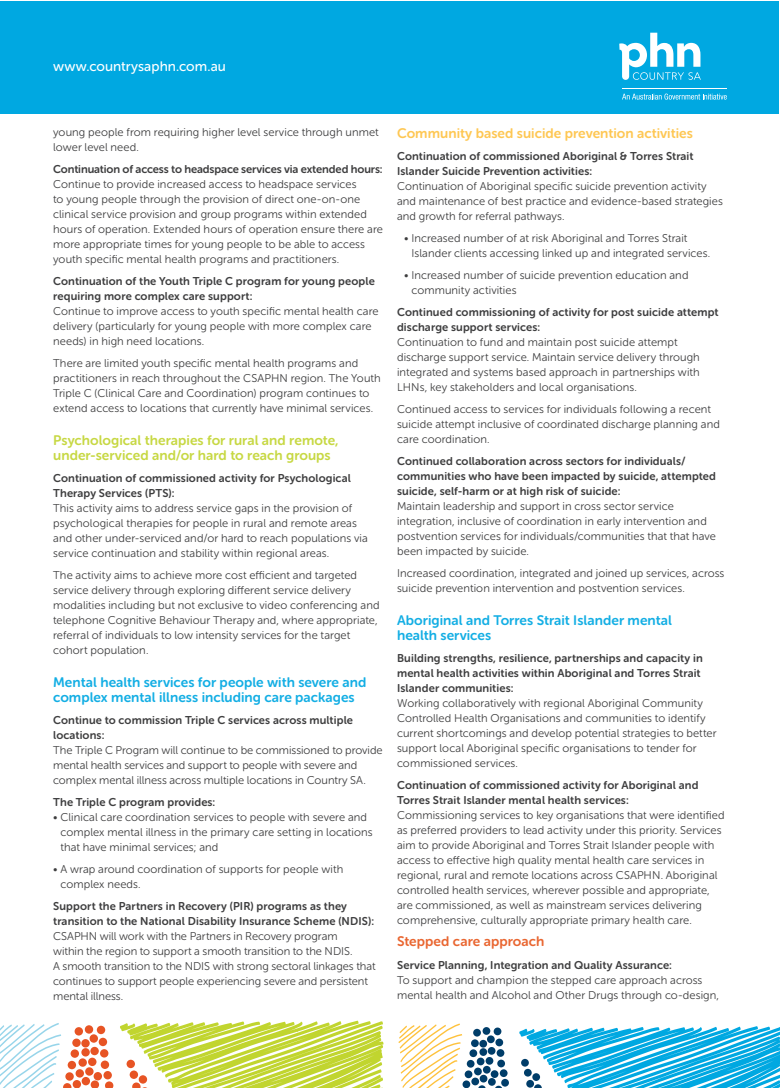
<style>
.page{position:relative;width:780px;height:1088px;background:#fff}
.page>*{position:absolute;margin:0;border:0;box-sizing:border-box;transform-origin:0 0}
.t1{font:13.75px/15px "Museo Sans Rounded 700";letter-spacing:.005em;color:#13aee4}
.t2{font:13.75px/15px "Museo Sans Rounded 700";letter-spacing:.005em;color:#c7d843}
.t3{font:13.75px "Museo Sans Rounded 700";color:#fec753}
.t4{font:13.75px "Museo Sans Rounded 500";letter-spacing:.005em;color:#fff}
.t5{font:13.75px "Museo Sans Rounded 700";letter-spacing:.005em;color:#e96631}
.t6{font:11.25px/15px "Museo Sans Rounded 300";letter-spacing:.005em;color:#3e3e3f}
.t7{font:11.25px/15px "Museo Sans Rounded 700";letter-spacing:.01em;color:#3e3e3f}
.t8{font:11.25px "Museo Sans Rounded 700";letter-spacing:-.01em;color:#3e3e3f}
</style>
<div class="page">
<div style="left:0;top:1px;width:778px;height:112px;background:#00a8e1"></div>
<svg style="left:398px;top:1023px;width:382px;height:65px"></svg>
<svg style="left:0;top:1020px;width:384px;height:68px"></svg>
<svg style="left:619px;top:33px;width:81px;height:47px"></svg>
<svg style="left:622px;top:94px;width:104px;height:6px"></svg>
<hr style="left:622px;top:88px;width:104px;height:1px;background:#fff">
<p class="t4" style="left:53px;top:59px;width:174px">www.countrysaphn.com.au</p>
<p class="t6" style="left:53px;top:125px;width:327px">young people from requiring higher level service through unmet lower level need.</p>
<p class="t8" style="left:53px;top:163px;width:331px">Continuation of access to headspace services via extended hours:</p>
<p class="t6" style="left:53px;top:177px;width:331px">Continue to provide increased access to headspace services<br>to young people through the provision of direct one-on-one clinical service provision and group programs within extended hours of operation. Extended hours of operation ensure there are more appropriate times for young people to be able to access youth specific mental health programs and practitioners.</p>
<p class="t7" style="left:53px;top:274px;width:323px">Continuation of the Youth Triple C program for young people requiring more complex care support:</p>
<p class="t6" style="left:53px;top:304px;width:327px">Continue to improve access to youth specific mental health care delivery (particularly for young people with more complex care needs) in high need locations.</p>
<p class="t6" style="left:53px;top:356px;width:329px">There are limited youth specific mental health programs and practitioners in reach throughout the CSAPHN region. The Youth Triple C (Clinical Care and Coordination) program continues to extend access to locations that currently have minimal services.</p>
<p class="t2" style="left:53px;top:433px;width:287px">Psychological therapies for rural and remote, under-serviced and/or hard to reach groups</p>
<p class="t7" style="left:53px;top:470px;width:299px">Continuation of commissioned activity for Psychological<br>Therapy Services (PTS):</p>
<p class="t6" style="left:53px;top:501px;width:316px">This activity aims to address service gaps in the provision of psychological therapies for people in rural and remote areas and other under-serviced and/or hard to reach populations via service continuation and stability within regional areas.</p>
<p class="t6" style="left:53px;top:568px;width:328px">The activity aims to achieve more cost efficient and targeted service delivery through exploring different service delivery modalities including but not exclusive to video conferencing and telephone Cognitive Behaviour Therapy and, where appropriate, referral of individuals to low intensity services for the target cohort population.</p>
<p class="t1" style="left:53px;top:674px;width:315px">Mental health services for people with severe and complex mental illness including care packages</p>
<p class="t7" style="left:53px;top:712px;width:301px">Continue to commission Triple C services across multiple locations:</p>
<p class="t6" style="left:53px;top:742px;width:331px">The Triple C Program will continue to be commissioned to provide mental health services and support to people with severe and complex mental illness across multiple locations in Country SA.</p>
<p class="t7" style="left:53px;top:794px;width:164px">The Triple C program provides:</p>
<p class="t6" style="left:60px;top:810px;width:314px;text-indent:-7px">• Clinical care coordination services to people with severe and complex mental illness in the primary care setting in locations that have minimal services; and</p>
<p class="t6" style="left:60px;top:862px;width:284px;text-indent:-7px">• A wrap around coordination of supports for people with complex needs.</p>
<p class="t7" style="left:53px;top:899px;width:322px">Support the Partners in Recovery (PIR) programs as they transition to the National Disability Insurance Scheme (NDIS):</p>
<p class="t6" style="left:53px;top:929px;width:324px">CSAPHN will work with the Partners in Recovery program<br>within the region to support a smooth transition to the NDIS.<br>A smooth transition to the NDIS with strong sectoral linkages that continues to support people experiencing severe and persistent mental illness.</p>
<p class="t3" style="left:397px;top:125px;width:297px">Community based suicide prevention activities</p>
<p class="t7" style="left:397px;top:148px;width:298px">Continuation of commissioned Aboriginal &amp; Torres Strait<br>Islander Suicide Prevention activities:</p>
<p class="t6" style="left:397px;top:178px;width:327px">Continuation of Aboriginal specific suicide prevention activity and maintenance of best practice and evidence-based strategies and growth for referral pathways.</p>
<p class="t6" style="left:411px;top:231px;width:300px;text-indent:-7px">• Increased number of at risk Aboriginal and Torres Strait<br>Islander clients accessing linked up and integrated services.</p>
<p class="t6" style="left:411px;top:268px;width:278px;text-indent:-7px">• Increased number of suicide prevention education and community activities</p>
<p class="t7" style="left:397px;top:305px;width:323px">Continued commissioning of activity for post suicide attempt discharge support services:</p>
<p class="t6" style="left:397px;top:335px;width:304px">Continuation to fund and maintain post suicide attempt discharge support service. Maintain service delivery through integrated and systems based approach in partnerships with LHNs, key stakeholders and local organisations.</p>
<p class="t6" style="left:397px;top:402px;width:324px">Continued access to services for individuals following a recent suicide attempt inclusive of coordinated discharge planning and care coordination.</p>
<p class="t7" style="left:397px;top:454px;width:320px">Continued collaboration across sectors for individuals/ communities who have been impacted by suicide, attempted suicide, self-harm or at high risk of suicide:</p>
<p class="t6" style="left:397px;top:499px;width:320px">Maintain leadership and support in cross sector service integration, inclusive of coordination in early intervention and postvention services for individuals/communities that that have been impacted by suicide.</p>
<p class="t6" style="left:397px;top:566px;width:329px">Increased coordination, integrated and joined up services, across suicide prevention intervention and postvention services.</p>
<p class="t1" style="left:397px;top:613px;width:276px">Aboriginal and Torres Strait Islander mental health services</p>
<p class="t7" style="left:397px;top:651px;width:307px">Building strengths, resilience, partnerships and capacity in mental health activities within Aboriginal and Torres Strait<br>Islander communities:</p>
<p class="t6" style="left:397px;top:696px;width:321px">Working collaboratively with regional Aboriginal Community Controlled Health Organisations and communities to identify current shortcomings and develop potential strategies to better support local Aboriginal specific organisations to tender for commissioned services.</p>
<p class="t7" style="left:397px;top:778px;width:303px">Continuation of commissioned activity for Aboriginal and<br>Torres Strait Islander mental health services:</p>
<p class="t6" style="left:397px;top:808px;width:329px">Commissioning services to key organisations that were identified as preferred providers to lead activity under this priority. Services aim to provide Aboriginal and Torres Strait Islander people with access to effective high quality mental health care services in regional, rural and remote locations across CSAPHN. Aboriginal controlled health services, wherever possible and appropriate, are commissioned, as well as mainstream services delivering comprehensive, culturally appropriate primary health care.</p>
<p class="t5" style="left:397px;top:934px;width:149px">Stepped care approach</p>
<p class="t7" style="left:397px;top:957px;width:276px">Service Planning, Integration and Quality Assurance:</p>
<p class="t6" style="left:397px;top:972px;width:323px">To support and champion the stepped care approach across mental health and Alcohol and Other Drugs through co-design,</p>
</div>
